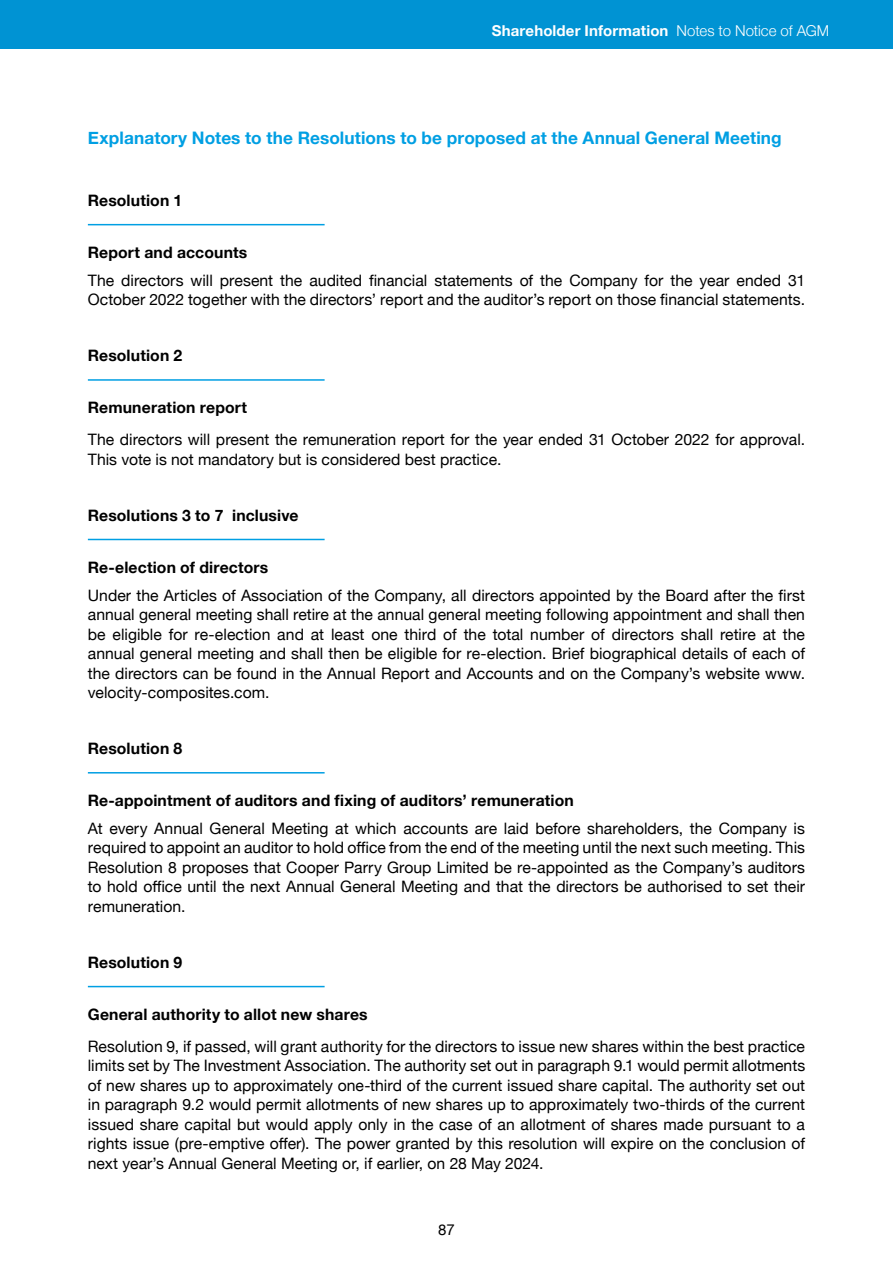
<style>
.page{position:relative;width:893px;height:1263px;background:#fff}
.page>*{position:absolute;margin:0;border:0;box-sizing:border-box;transform-origin:0 0}
.t1{font:700 17.25px "Helvetica Neue";letter-spacing:.005em;color:#009fe3}
.t2{font:15.75px/19.5px "Helvetica Neue";color:#000;text-align:justify}
.t3{font:700 15.75px "Helvetica Neue";letter-spacing:.01em;color:#000}
.t4{font:700 15px "Helvetica Neue";letter-spacing:.01em;color:#fff}
.t5{font:15px "Helvetica Neue";color:#000}
.s1{font-weight:300}
</style>
<div class="page">
<div style="left:0;top:0;width:893px;height:49px;background:#0093d3"></div>
<hr style="left:88px;top:224px;width:237px;height:1px;background:#009fe3">
<hr style="left:88px;top:379px;width:237px;height:2px;background:#009fe3">
<hr style="left:88px;top:539px;width:237px;height:1px;background:#009fe3">
<hr style="left:88px;top:772px;width:237px;height:1px;background:#009fe3">
<hr style="left:88px;top:986px;width:237px;height:1px;background:#009fe3">
<p class="t4" style="left:492px;top:19px;width:339px">Shareholder Information <span class="s1">Notes to Notice of AGM</span></p>
<p class="t1" style="left:88px;top:125px;width:695px">Explanatory Notes to the Resolutions to be proposed at the Annual General Meeting</p>
<p class="t3" style="left:88px;top:188px;width:96px">Resolution 1</p>
<p class="t3" style="left:88px;top:240px;width:161px">Report and accounts</p>
<p class="t2" style="left:88px;top:271px;width:719px">The directors will present the audited financial statements of the Company for the year ended 31<br>October 2022 together with the directors’ report and the auditor’s report on those financial statements.</p>
<p class="t3" style="left:88px;top:343px;width:96px">Resolution 2</p>
<p class="t3" style="left:88px;top:395px;width:161px">Remuneration report</p>
<p class="t2" style="left:88px;top:431px;width:719px">The directors will present the remuneration report for the year ended 31 October 2022 for approval.<br>This vote is not mandatory but is considered best practice.</p>
<p class="t3" style="left:88px;top:503px;width:212px">Resolutions 3 to 7 inclusive</p>
<p class="t3" style="left:88px;top:554px;width:182px">Re-election of directors</p>
<p class="t2" style="left:88px;top:586px;width:719px">Under the Articles of Association of the Company, all directors appointed by the Board after the first annual general meeting shall retire at the annual general meeting following appointment and shall then be eligible for re-election and at least one third of the total number of directors shall retire at the annual general meeting and shall then be eligible for re-election. Brief biographical details of each of the directors can be found in the Annual Report and Accounts and on the Company’s website www. velocity-composites.com.</p>
<p class="t3" style="left:88px;top:736px;width:96px">Resolution 8</p>
<p class="t3" style="left:88px;top:788px;width:487px">Re-appointment of auditors and fixing of auditors’ remuneration</p>
<p class="t2" style="left:88px;top:819px;width:719px">At every Annual General Meeting at which accounts are laid before shareholders, the Company is required to appoint an auditor to hold office from the end of the meeting until the next such meeting. This Resolution 8 proposes that Cooper Parry Group Limited be re-appointed as the Company’s auditors to hold office until the next Annual General Meeting and that the directors be authorised to set their remuneration.</p>
<p class="t3" style="left:88px;top:950px;width:96px">Resolution 9</p>
<p class="t3" style="left:88px;top:1001px;width:281px">General authority to allot new shares</p>
<p class="t2" style="left:88px;top:1037px;width:719px">Resolution 9, if passed, will grant authority for the directors to issue new shares within the best practice limits set by The Investment Association. The authority set out in paragraph 9.1 would permit allotments of new shares up to approximately one-third of the current issued share capital. The authority set out in paragraph 9.2 would permit allotments of new shares up to approximately two-thirds of the current issued share capital but would apply only in the case of an allotment of shares made pursuant to a rights issue (pre-emptive offer). The power granted by this resolution will expire on the conclusion of next year’s Annual General Meeting or, if earlier, on 28 May 2024.</p>
<p class="t5" style="left:438px;top:1218px;width:18px">87</p>
</div>
